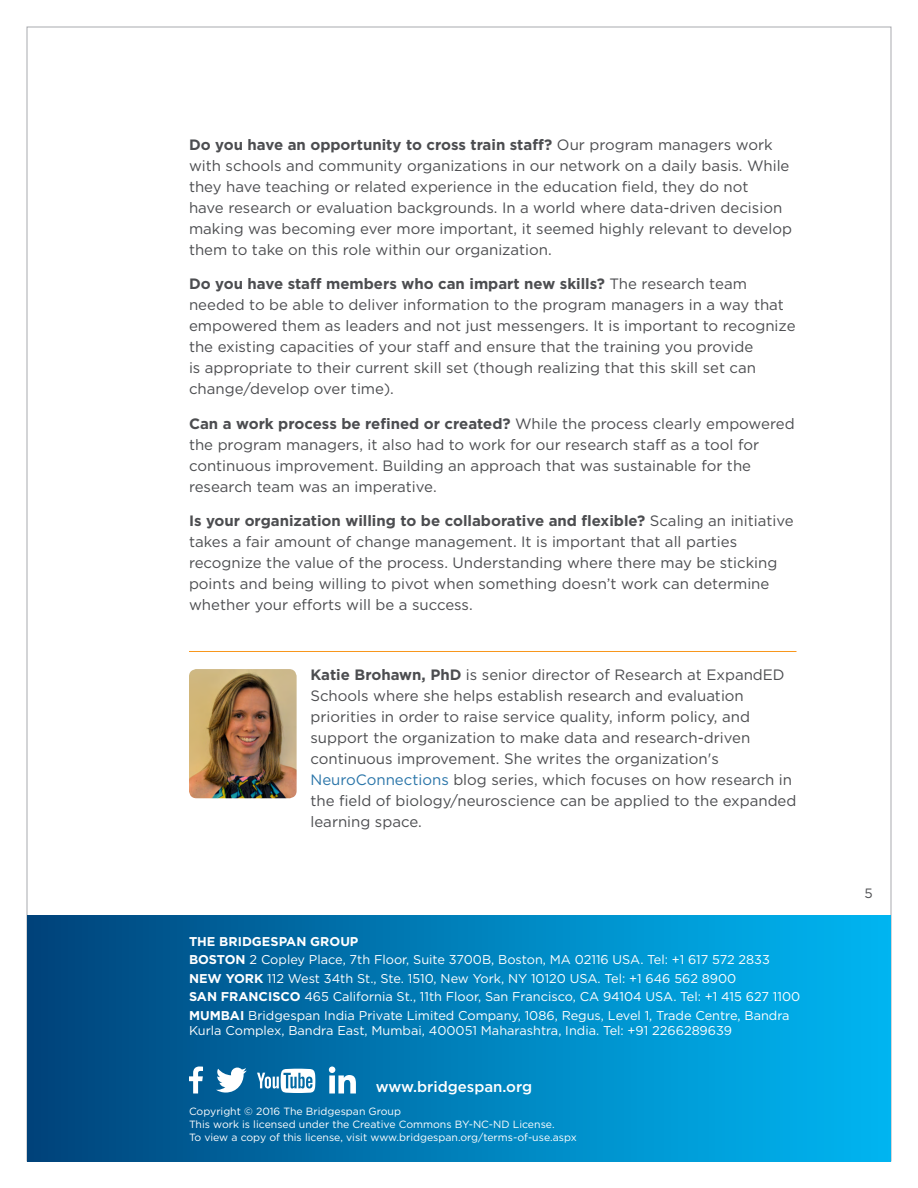
<style>
.page{position:relative;width:918px;height:1188px;background:#fff}
.page>*{position:absolute;margin:0;border:0;box-sizing:border-box;transform-origin:0 0}
.t1{font:15px/21px "Gotham";color:#4c4d50}
.t2{font:500 15px "Gotham";color:#fff}
.t3{font:13.5px "Gotham";color:#4c4d50}
.t4{font:12.75px/18.5px "Gotham";color:#fff}
.t5{font:10.5px/12.6px "Gotham";color:#fff}
.s1{font-weight:700}
.s2{color:#2a75a9}
</style>
<div class="page">
<div style="left:27px;top:915px;width:864px;height:246px;background:linear-gradient(to right,#00447c,#00b9f5)"></div>
<svg style="left:189px;top:1066px;width:14px;height:28px"></svg>
<svg style="left:216px;top:1068px;width:31px;height:25px"></svg>
<svg style="left:329px;top:1066px;width:27px;height:28px"></svg>
<svg style="left:257px;top:1069px;width:58px;height:24px"></svg>
<hr style="left:189px;top:651px;width:607px;height:1px;background:#f8971d">
<img style="left:189px;top:669px;width:108px;height:129px">
<p class="t1" style="left:189px;top:134px;width:605px"><span class="s1">Do you have an opportunity to cross train staff?</span> Our program managers work with schools and community organizations in our network on a daily basis. While they have teaching or related experience in the education field, they do not<br>have research or evaluation backgrounds. In a world where data-driven decision making was becoming ever more important, it seemed highly relevant to develop them to take on this role within our organization.</p>
<p class="t1" style="left:189px;top:273px;width:608px"><span class="s1">Do you have staff members who can impart new skills?</span> The research team needed to be able to deliver information to the program managers in a way that empowered them as leaders and not just messengers. It is important to recognize the existing capacities of your staff and ensure that the training you provide<br>is appropriate to their current skill set (though realizing that this skill set can change/develop over time).</p>
<p class="t1" style="left:189px;top:413px;width:607px"><span class="s1">Can a work process be refined or created?</span> While the process clearly empowered the program managers, it also had to work for our research staff as a tool for continuous improvement. Building an approach that was sustainable for the research team was an imperative.</p>
<p class="t1" style="left:189px;top:510px;width:606px"><span class="s1">Is your organization willing to be collaborative and flexible?</span> Scaling an initiative takes a fair amount of change management. It is important that all parties recognize the value of the process. Understanding where there may be sticking points and being willing to pivot when something doesn’t work can determine whether your efforts will be a success.</p>
<p class="t1" style="left:310px;top:664px;width:488px"><span class="s1">Katie Brohawn, PhD</span> is senior director of Research at ExpandED Schools where she helps establish research and evaluation priorities in order to raise service quality, inform policy, and support the organization to make data and research-driven continuous improvement. She writes the organization's <span class="s2">NeuroConnections</span> blog series, which focuses on how research in the field of biology/neuroscience can be applied to the expanded learning space.</p>
<p class="t4" style="left:189px;top:932px;width:613px"><span class="s1">THE BRIDGESPAN GROUP<br>BOSTON</span> 2 Copley Place, 7th Floor, Suite 3700B, Boston, MA 02116 USA. Tel: +1 617 572 2833<br><span class="s1">NEW YORK</span> 112 West 34th St., Ste. 1510, New York, NY 10120 USA. Tel: +1 646 562 8900<br><span class="s1">SAN FRANCISCO</span> 465 California St., 11th Floor, San Francisco, CA 94104 USA. Tel: +1 415 627 1100<br><span class="s1">MUMBAI</span> Bridgespan India Private Limited Company, 1086, Regus, Level 1, Trade Centre, Bandra</p>
<p class="t4" style="left:189px;top:1021px;width:545px">Kurla Complex, Bandra East, Mumbai, 400051 Maharashtra, India. Tel: +91 2266289639</p>
<p class="t2" style="left:376px;top:1077px;width:158px">www.bridgespan.org</p>
<p class="t5" style="left:189px;top:1105px;width:389px">Copyright © 2016 The Bridgespan Group<br>This work is licensed under the Creative Commons BY-NC-ND License.<br>To view a copy of this license, visit www.bridgespan.org/terms-of-use.aspx</p>
<p class="t3" style="left:864px;top:885px;width:10px">5</p>
</div>
